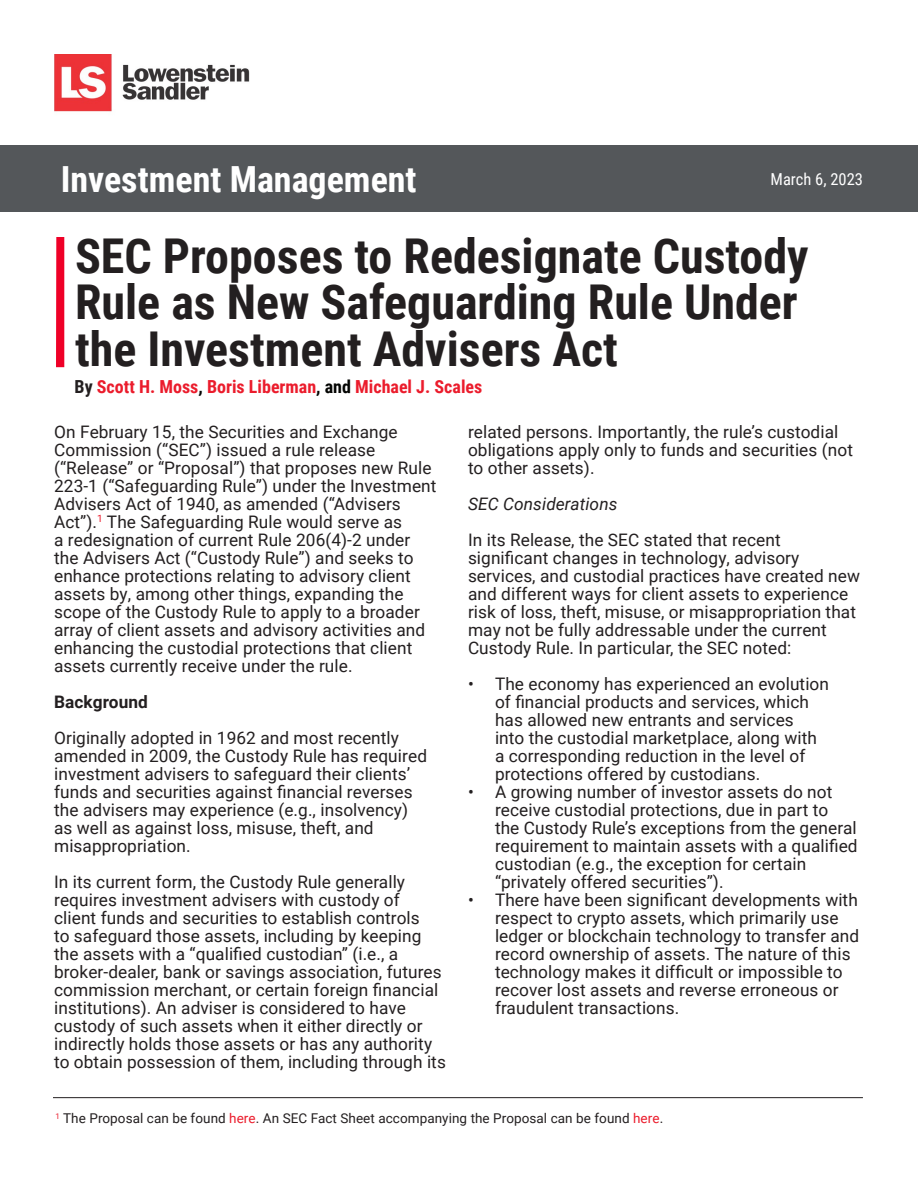
<style>
.page{position:relative;width:918px;height:1188px;background:#fff}
.page>*{position:absolute;margin:0;border:0;box-sizing:border-box;transform-origin:0 0}
.t1{font:700 48px/46.5px "Roboto Condensed";color:#231f20}
.t2{font:700 36px "Roboto Condensed";color:#fff}
.Body{font:700 18px "Roboto Condensed";color:#eb1c2c}
.Body-2{font:17.25px/18px "Roboto";letter-spacing:.005em;color:#231f20}
.Body-3{font:italic 17.25px "Roboto";letter-spacing:.005em;color:#231f20}
.Body-4{font:700 17.25px "Roboto";letter-spacing:.005em;color:#231f20}
.t3{font:16.5px "Roboto Condensed";color:#fff}
.Body-5{font:13.5px "Roboto";letter-spacing:.005em;color:#231f20}
.s1{color:#231f20}
.s2{color:#040503}
.s3{color:#eb1c2c}
</style>
<div class="page">
<div style="left:0;top:146px;width:918px;height:66px;background:#54575a"></div>
<img style="left:54px;top:54px;width:196px;height:58px">
<div style="left:56px;top:237px;width:8px;height:130px;background:#ef0027"></div>
<hr style="left:53px;top:1097px;width:810px;height:1px;background:#231f20">
<p class="t2" style="left:61px;top:154px;width:358px">Investment Management</p>
<p class="t1" style="left:75px;top:231px;width:735px">SEC Proposes to Redesignate Custody<br>Rule as New Safeguarding Rule Under the Investment Advisers Act</p>
<p class="Body" style="left:75px;top:374px;width:409px"><span class="s1">By</span> Scott H. Moss<span class="s2">,</span> Boris Liberman<span class="s2">, and</span> Michael J. Scales</p>
<p class="Body-2" style="left:468px;top:422px;width:387px">related persons. Importantly, the rule’s custodial obligations apply only to funds and securities (not to other assets).</p>
<p class="Body-3" style="left:468px;top:492px;width:151px">SEC Considerations</p>
<p class="Body-2" style="left:468px;top:530px;width:393px">In its Release, the SEC stated that recent significant changes in technology, advisory services, and custodial practices have created new and different ways for client assets to experience risk of loss, theft, misuse, or misappropriation that may not be fully addressable under the current Custody Rule. In particular, the SEC noted:</p>
<p class="Body-2" style="left:495px;top:674px;width:336px;text-indent:-27px">• The economy has experienced an evolution of financial products and services, which has allowed new entrants and services<br>into the custodial marketplace, along with a corresponding reduction in the level of protections offered by custodians.</p>
<p class="Body-2" style="left:495px;top:782px;width:364px;text-indent:-27px">• A growing number of investor assets do not receive custodial protections, due in part to<br>the Custody Rule’s exceptions from the general requirement to maintain assets with a qualified custodian (e.g., the exception for certain “privately offered securities”).</p>
<p class="Body-2" style="left:495px;top:890px;width:366px;text-indent:-27px">• There have been significant developments with respect to crypto assets, which primarily use ledger or blockchain technology to transfer and record ownership of assets. The nature of this technology makes it difficult or impossible to recover lost assets and reverse erroneous or fraudulent transactions.</p>
<p class="t3" style="left:771px;top:167px;width:94px">March 6, 2023</p>
<p class="Body-2" style="left:54px;top:422px;width:384px">On February 15, the Securities and Exchange Commission (“SEC”) issued a rule release (“Release” or “Proposal”) that proposes new Rule 223-1 (“Safeguarding Rule”) under the Investment Advisers Act of 1940, as amended (“Advisers Act”).<sup>1</sup> The Safeguarding Rule would serve as<br>a redesignation of current Rule 206(4)-2 under the Advisers Act (“Custody Rule”) and seeks to enhance protections relating to advisory client assets by, among other things, expanding the scope of the Custody Rule to apply to a broader array of client assets and advisory activities and enhancing the custodial protections that client assets currently receive under the rule.</p>
<p class="Body-4" style="left:54px;top:690px;width:95px">Background</p>
<p class="Body-2" style="left:54px;top:728px;width:374px">Originally adopted in 1962 and most recently amended in 2009, the Custody Rule has required investment advisers to safeguard their clients’ funds and securities against financial reverses the advisers may experience (e.g., insolvency) as well as against loss, misuse, theft, and misappropriation.</p>
<p class="Body-2" style="left:54px;top:872px;width:393px">In its current form, the Custody Rule generally requires investment advisers with custody of client funds and securities to establish controls<br>to safeguard those assets, including by keeping the assets with a “qualified custodian” (i.e., a broker-dealer, bank or savings association, futures commission merchant, or certain foreign financial institutions). An adviser is considered to have custody of such assets when it either directly or indirectly holds those assets or has any authority to obtain possession of them, including through its</p>
<p class="Body-5" style="left:56px;top:1109px;width:609px"><sup>1</sup> The Proposal can be found <span class="s3">here</span>. An SEC Fact Sheet accompanying the Proposal can be found <span class="s3">here</span>.</p>
</div>
